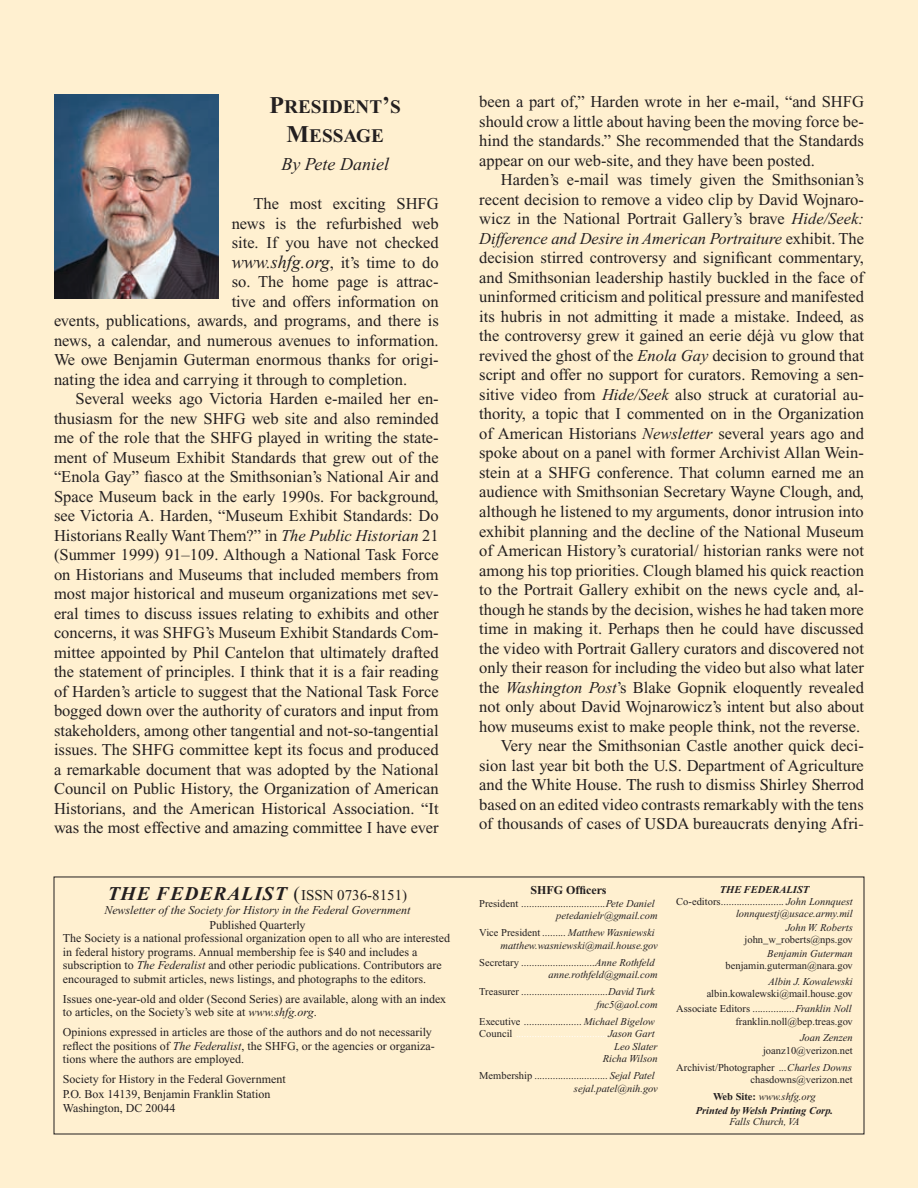
<style>
.page{position:relative;width:918px;height:1188px;background:#fff0d0}
.page>*{position:absolute;margin:0;border:0;box-sizing:border-box;transform-origin:0 0}
.t1{font:19.2px/28.8px "Times New Roman PS Bold SC800";color:#231f20;text-align:center}
.t2{font:italic 18px "Times New Roman";color:#231f20}
.t3{font:16.5px/19.5px "Times New Roman";color:#231f20;text-align:justify}
.t4{font:16.5px/19.5px "Times";color:#231f20;text-align:justify}
.t5{font:15px "Times New Roman";color:#231f20}
.t6{font:12px/13.5px "Times New Roman";color:#231f20}
.t7{font:italic 12px "Times New Roman";color:#231f20}
.t8{font:700 12px "Times New Roman";color:#231f20}
.t9{font:10.5px/12.6px "Times New Roman";color:#231f20;text-align:right}
.t10{font:italic 10.5px/12.6px "Times New Roman";color:#231f20;text-align:right}
.t11{font:italic 700 10.5px "Times New Roman";color:#231f20}
.s1{font-size:24px}
.s2{font-style:italic;font-size:18px}
.s3{font-style:italic}
.s4{font-weight:700;font-style:italic;font-size:19.5px}
.s5{font-size:19.5px}
.s6{font-family:"Times New Roman"}
.s7{font-style:normal}
.s8{font-style:normal;color:#fff}
.s9{font-weight:700}
</style>
<div class="page">
<img style="left:54px;top:94px;width:164px;height:205px">
<p class="t1" style="left:270px;top:92px;width:133px"><span class="s1">P</span>RESIDENT<span class="s1">’</span>S<br><span class="s1">M</span>ESSAGE</p>
<p class="t2" style="left:281px;top:155px;width:109px">By Pete Daniel</p>
<p class="t3" style="left:253px;top:194px;width:187px">The most exciting SHFG</p>
<p class="t3" style="left:232px;top:214px;width:208px">news is the refurbished web</p>
<p class="t3" style="left:232px;top:233px;width:209px">site. If you have not checked</p>
<p class="t3" style="left:232px;top:253px;width:208px"><span class="s2">www.shfg.org</span>, it’s time to do</p>
<p class="t3" style="left:232px;top:272px;width:208px">so. The home page is attrac-</p>
<p class="t3" style="left:232px;top:292px;width:208px">tive and offers information on</p>
<p class="t3" style="left:54px;top:311px;width:386px">events, publications, awards, and programs, and there is</p>
<p class="t3" style="left:54px;top:331px;width:386px">news, a calendar, and numerous avenues to information.</p>
<p class="t3" style="left:54px;top:350px;width:386px">We owe Benjamin Guterman enormous thanks for origi-</p>
<p class="t3" style="left:54px;top:370px;width:355px">nating the idea and carrying it through to completion.</p>
<p class="t3" style="left:76px;top:389px;width:365px">Several weeks ago Victoria Harden e-mailed her en-</p>
<p class="t3" style="left:54px;top:409px;width:386px">thusiasm for the new SHFG web site and also reminded</p>
<p class="t3" style="left:54px;top:428px;width:386px">me of the role that the SHFG played in writing the state-</p>
<p class="t3" style="left:54px;top:448px;width:386px">ment of Museum Exhibit Standards that grew out of the</p>
<p class="t3" style="left:54px;top:467px;width:386px">“Enola Gay” fiasco at the Smithsonian’s National Air and</p>
<p class="t3" style="left:54px;top:487px;width:386px">Space Museum back in the early 1990s. For background,</p>
<p class="t3" style="left:54px;top:506px;width:386px">see Victoria A. Harden, “Museum Exhibit Standards: Do</p>
<p class="t3" style="left:54px;top:526px;width:386px">Historians Really Want Them?” in <span class="s3">The Public Historian</span> 21</p>
<p class="t3" style="left:54px;top:545px;width:386px">(Summer 1999) 91–109. Although a National Task Force</p>
<p class="t3" style="left:54px;top:565px;width:386px">on Historians and Museums that included members from</p>
<p class="t3" style="left:54px;top:584px;width:386px">most major historical and museum organizations met sev-</p>
<p class="t3" style="left:54px;top:604px;width:386px">eral times to discuss issues relating to exhibits and other</p>
<p class="t3" style="left:54px;top:623px;width:386px">concerns, it was SHFG’s Museum Exhibit Standards Com-</p>
<p class="t3" style="left:54px;top:643px;width:386px">mittee appointed by Phil Cantelon that ultimately drafted</p>
<p class="t3" style="left:54px;top:662px;width:386px">the statement of principles. I think that it is a fair reading</p>
<p class="t3" style="left:54px;top:682px;width:386px">of Harden’s article to suggest that the National Task Force</p>
<p class="t3" style="left:54px;top:701px;width:386px">bogged down over the authority of curators and input from</p>
<p class="t3" style="left:54px;top:721px;width:386px">stakeholders, among other tangential and not-so-tangential</p>
<p class="t3" style="left:54px;top:740px;width:386px">issues. The SHFG committee kept its focus and produced</p>
<p class="t3" style="left:54px;top:760px;width:386px">a remarkable document that was adopted by the National</p>
<p class="t3" style="left:54px;top:779px;width:386px">Council on Public History, the Organization of American</p>
<p class="t3" style="left:54px;top:799px;width:386px">Historians, and the American Historical Association. “It</p>
<p class="t3" style="left:54px;top:818px;width:386px">was the most effective and amazing committee I have ever</p>
<p class="t5" style="left:108px;top:887px;width:301px"><span class="s4">THE FEDERALIST</span> <span class="s5">(</span>ISSN 0736-8151)</p>
<p class="t7" style="left:104px;top:904px;width:308px">Newsletter of the Society for History in the Federal Government</p>
<p class="t6" style="left:63px;top:918px;width:389px;text-indent:147px">Published Quarterly<br>The Society is a national professional organization open to all who are interested in federal history programs. Annual membership fee is $40 and includes a subscription to <span class="s3">The Federalist</span> and other periodic publications. Contributors are encouraged to submit articles, news listings, and photographs to the editors.</p>
<p class="t6" style="left:63px;top:992px;width:385px">Issues one-year-old and older (Second Series) are available, along with an index to articles, on the Society’s web site at <span class="s3">www.shfg.org</span>.</p>
<p class="t6" style="left:63px;top:1025px;width:374px">Opinions expressed in articles are those of the authors and do not necessarily reflect the positions of <span class="s3">The Federalist</span>, the SHFG, or the agencies or organiza&shy;tions where the authors are employed.</p>
<p class="t6" style="left:63px;top:1072px;width:225px;line-height:14.4px">Society for History in the Federal Government<br>P.O. Box 14139, Benjamin Franklin Station<br>Washington, DC 20044</p>
<p class="t3" style="left:479px;top:92px;width:386px">been a part of,” Harden wrote in her e-mail, “and SHFG should crow a little about having been the moving force be&shy;hind the standards.” She recommended that the Standards appear on our web-site, and they have been posted.</p>
<p class="t3" style="left:479px;top:170px;width:386px;text-align:right">Harden’s e-mail was timely given the Smithsonian’s recent decision to remove a video clip by David Wojnaro&shy;wicz in the National Portrait Gallery’s brave <span class="s3">Hide/Seek:<br>Difference and Desire in American Portraiture</span> exhibit. The decision stirred controversy and significant commentary, and Smithsonian leadership hastily buckled in the face of uninformed criticism and political pressure and manifested its hubris in not admitting it made a mistake. Indeed, as the controversy grew it gained an eerie déjà vu glow that revived the ghost of the <span class="s3">Enola Gay</span> decision to ground that script and offer no support for curators. Removing a sen&shy;sitive video from <span class="s3">Hide/Seek</span> also struck at curatorial au&shy;thority, a topic that I commented on in the Organization of American Historians <span class="s3">Newsletter</span> several years ago and spoke about on a panel with former Archivist Allan Wein&shy;stein at a SHFG conference. That column earned me an audience with Smithsonian Secretary Wayne Clough, and, although he listened to my arguments, donor intrusion into exhibit planning and the decline of the National Museum of American History’s curatorial/ historian ranks were not among his top priorities. Clough blamed his quick reaction to the Portrait Gallery exhibit on the news cycle and, al&shy;though he stands by the decision, wishes he had taken more time in making it. Perhaps then he could have discussed the video with Portrait Gallery curators and discovered not only their reason for including the video but also what later the <span class="s3">Washington Post</span>’s Blake Gopnik eloquently revealed not only about David Wojnarowicz’s intent but also about how museums exist to make people think, not the reverse.<br>Very near the Smithsonian Castle another quick deci&shy;sion last year bit both the U.S. Department of Agriculture</p>
<p class="t4" style="left:479px;top:775px;width:386px"><span class="s6">and the White House.</span> The rush to dismiss Shirley Sherrod based on an edited video contrasts remarkably with the tens of thousands of cases of USDA bureaucrats denying Afri-</p>
<p class="t8" style="left:530px;top:883px;width:78px">SHFG Officers</p>
<p class="t9" style="left:479px;top:897px;width:180px">President ................................<span class="s3">Pete Daniel petedanielr@gmail.com</span></p>
<p class="t10" style="left:479px;top:926px;width:180px"><span class="s7">Vice President .........</span> Matthew Wasniewski matthew.wasniewski@mail.house.gov</p>
<p class="t9" style="left:479px;top:956px;width:180px">Secretary ............................<span class="s3">Anne Rothfeld anne.rothfeld@gmail.com</span></p>
<p class="t9" style="left:479px;top:985px;width:180px">Treasurer .................................<span class="s3">David Turk fnc5@aol.com</span></p>
<p class="t10" style="left:479px;top:1015px;width:180px"><span class="s7">Executive ......................</span> Michael Bigelow <span class="s7">Council</span> <span class="s8">...................................</span>Jason Gart Leo Slater<br>Richa Wilson</p>
<p class="t9" style="left:479px;top:1070px;width:180px">Membership ............................ <span class="s3">Sejal Patel sejal.patel@nih.gov</span></p>
<p class="t11" style="left:720px;top:884px;width:91px">THE FEDERALIST</p>
<p class="t9" style="left:676px;top:895px;width:178px">Co-editors........................ <span class="s3">John Lonnquest</span></p>
<p class="t10" style="left:736px;top:907px;width:118px">lonnquestj@usace.army.mil</p>
<p class="t10" style="left:786px;top:921px;width:68px">John W. Roberts</p>
<p class="t9" style="left:745px;top:933px;width:110px">john_w_roberts@nps.gov</p>
<p class="t10" style="left:767px;top:947px;width:87px">Benjamin Guterman</p>
<p class="t9" style="left:726px;top:959px;width:129px">benjamin.guterman@nara.gov</p>
<p class="t10" style="left:768px;top:976px;width:86px">Albin J. Kowalewski</p>
<p class="t9" style="left:676px;top:987px;width:178px;line-height:14.7px">albin.kowalewski@mail.house.gov<br>Associate Editors ................<span class="s3">Franklin Noll</span></p>
<p class="t9" style="left:735px;top:1015px;width:119px">franklin.noll@bep.treas.gov</p>
<p class="t10" style="left:800px;top:1031px;width:54px">Joan Zenzen</p>
<p class="t9" style="left:676px;top:1042px;width:178px;line-height:17px">joanz10@verizon.net<br>Archivist/Photographer ...<span class="s3">Charles Downs</span></p>
<p class="t9" style="left:713px;top:1072px;width:141px;line-height:16.4px;text-align:left;text-indent:38px">chasdowns@verizon.net<br><span class="s9">Web Site:</span> <span class="s3">www.shfg.org</span></p>
<p class="t11" style="left:696px;top:1105px;width:139px">Printed by Welsh Printing Corp.</p>
<p class="t10" style="left:729px;top:1115px;width:72px">Falls Church, VA</p>
</div>
